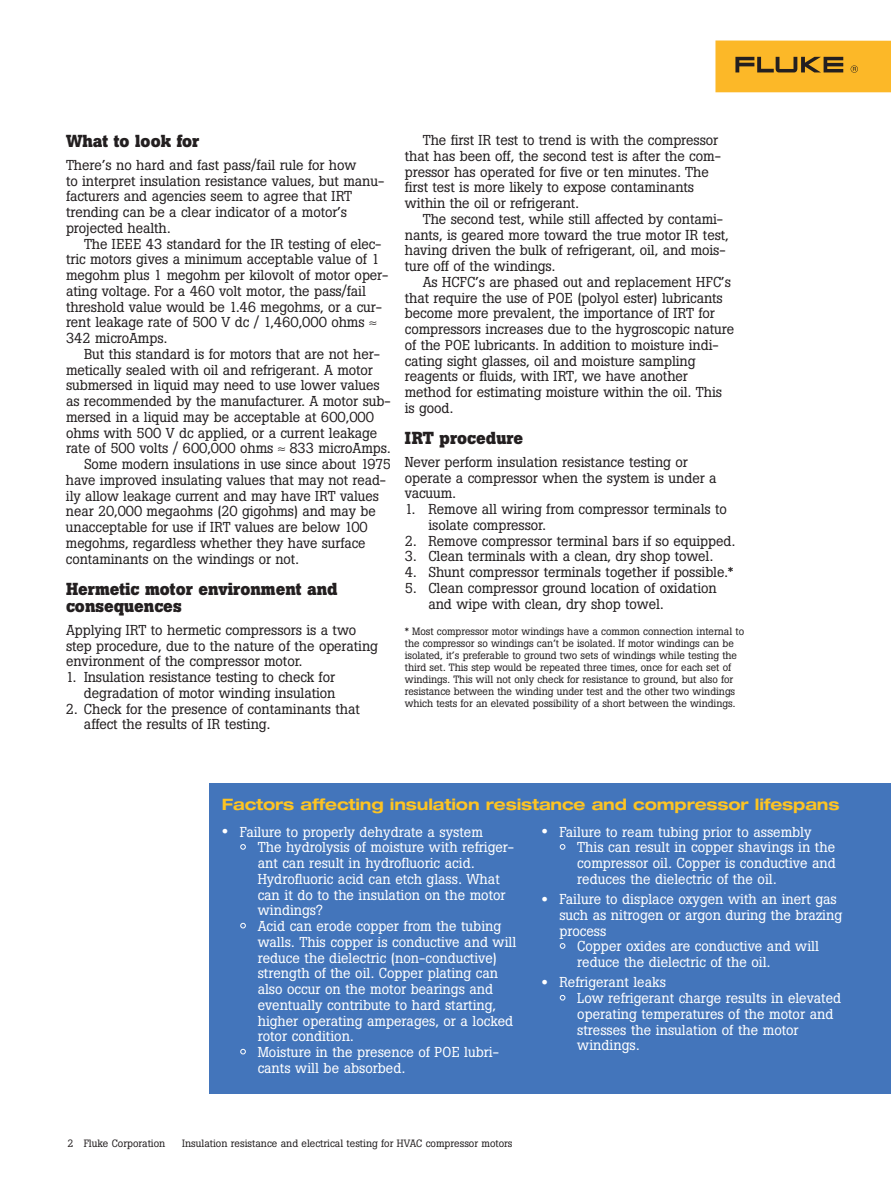
<style>
.page{position:relative;width:891px;height:1188px;background:#fff}
.page>*{position:absolute;margin:0;border:0;box-sizing:border-box;transform-origin:0 0}
.t1{font:700 17.25px/17.2px "Boton";color:#231f20}
.t2{font:700 expanded 15.75px "Helvetica Neue";letter-spacing:-.01em;color:#fec422}
.t3{font:14.25px/15.8px "Boton";letter-spacing:-.005em;color:#231f20}
.t4{font:14.25px/15.8px "Boton";color:#fff}
.t5{font:10.5px/12px "Boton";letter-spacing:-.005em;color:#231f20}
.s1{font-size:19.5px}
.s2{font-size:19.5px;color:#4375bb}
</style>
<div class="page">
<div style="left:209px;top:783px;width:682px;height:311px;background:#4375bb"></div>
<div style="left:715px;top:41px;width:176px;height:51px;background:#fcb828"></div>
<svg style="left:735px;top:57px;width:108px;height:15px"></svg>
<svg style="left:851px;top:65px;width:7px;height:8px"></svg>
<p class="t1" style="left:66px;top:134px;width:135px">What to look for</p>
<p class="t3" style="left:66px;top:158px;width:320px">There’s no hard and fast pass/fail rule for how<br>to interpret insulation resistance values, but manu&shy;facturers and agencies seem to agree that IRT trending can be a clear indicator of a motor’s projected health.</p>
<p class="t3" style="left:66px;top:237px;width:324px;text-indent:18px">The IEEE 43 standard for the IR testing of elec&shy;tric motors gives a minimum acceptable value of 1 megohm plus 1 megohm per kilovolt of motor oper&shy;ating voltage. For a 460 volt motor, the pass/fail threshold value would be 1.46 megohms, or a cur&shy;rent leakage rate of 500 V dc / 1,460,000 ohms ≈ 342 microAmps.</p>
<p class="t3" style="left:84px;top:347px;width:297px">But this standard is for motors that are not her-</p>
<p class="t3" style="left:66px;top:363px;width:308px">metically sealed with oil and refrigerant. A motor</p>
<p class="t3" style="left:66px;top:379px;width:315px">submersed in liquid may need to use lower values</p>
<p class="t3" style="left:66px;top:395px;width:326px">as recommended by the manufacturer. A motor sub-</p>
<p class="t3" style="left:66px;top:410px;width:310px">mersed in a liquid may be acceptable at 600,000</p>
<p class="t3" style="left:66px;top:426px;width:313px">ohms with 500 V dc applied, or a current leakage</p>
<p class="t3" style="left:66px;top:442px;width:326px">rate of 500 volts / 600,000 ohms ≈ 833 microAmps.</p>
<p class="t3" style="left:84px;top:458px;width:308px">Some modern insulations in use since about 1975</p>
<p class="t3" style="left:66px;top:473px;width:322px">have improved insulating values that may not read-</p>
<p class="t3" style="left:66px;top:489px;width:314px">ily allow leakage current and may have IRT values</p>
<p class="t3" style="left:66px;top:505px;width:311px">near 20,000 megaohms (20 gigohms) and may be</p>
<p class="t3" style="left:66px;top:521px;width:303px">unacceptable for use if IRT values are below 100</p>
<p class="t3" style="left:66px;top:536px;width:301px">megohms, regardless whether they have surface</p>
<p class="t3" style="left:66px;top:552px;width:234px">contaminants on the windings or not.</p>
<p class="t1" style="left:66px;top:582px;width:273px">Hermetic motor environment and consequences</p>
<p class="t3" style="left:66px;top:623px;width:314px">Applying IRT to hermetic compressors is a two step procedure, due to the nature of the operating environment of the compressor motor.</p>
<p class="t3" style="left:66px;top:671px;width:271px;text-align:right">1. Insulation resistance testing to check for degradation of motor winding insulation</p>
<p class="t3" style="left:84px;top:702px;width:277px;text-indent:-18px">2. Check for the presence of contaminants that affect the results of IR testing.</p>
<p class="t3" style="left:405px;top:134px;width:318px;text-indent:18px">The first IR test to trend is with the compressor that has been off, the second test is after the com&shy;pressor has operated for five or ten minutes. The first test is more likely to expose contaminants within the oil or refrigerant.</p>
<p class="t3" style="left:405px;top:212px;width:325px;text-indent:18px">The second test, while still affected by contami&shy;nants, is geared more toward the true motor IR test, having driven the bulk of refrigerant, oil, and mois&shy;ture off of the windings.</p>
<p class="t3" style="left:405px;top:275px;width:331px;text-indent:18px">As HCFC’s are phased out and replacement HFC’s that require the use of POE (polyol ester) lubricants become more prevalent, the importance of IRT for compressors increases due to the hygroscopic nature of the POE lubricants. In addition to moisture indi&shy;cating sight glasses, oil and moisture sampling reagents or fluids, with IRT, we have another method for estimating moisture within the oil. This is good.</p>
<p class="t1" style="left:405px;top:431px;width:120px">IRT procedure</p>
<p class="t3" style="left:405px;top:455px;width:313px">Never perform insulation resistance testing or operate a compressor when the system is under a vacuum.</p>
<p class="t3" style="left:428px;top:503px;width:300px;text-indent:-24px">1. Remove all wiring from compressor terminals to isolate compressor.</p>
<p class="t3" style="left:405px;top:534px;width:332px">2. Remove compressor terminal bars if so equipped.</p>
<p class="t3" style="left:405px;top:550px;width:310px">3. Clean terminals with a clean, dry shop towel.</p>
<p class="t3" style="left:405px;top:566px;width:330px">4. Shunt compressor terminals together if possible.*</p>
<p class="t3" style="left:428px;top:581px;width:290px;text-indent:-24px">5. Clean compressor ground location of oxidation and wipe with clean, dry shop towel.</p>
<p class="t5" style="left:405px;top:627px;width:341px">* Most compressor motor windings have a common connection internal to the compressor so windings can’t be isolated. If motor windings can be isolated, it’s preferable to ground two sets of windings while testing the third set. This step would be repeated three times, once for each set of windings. This will not only check for resistance to ground, but also for resistance between the winding under test and the other two windings which tests for an elevated possibility of a short between the windings.</p>
<p class="t2" style="left:222px;top:799px;width:619px">Factors affecting insulation resistance and compressor lifespans</p>
<p class="t4" style="left:222px;top:825px;width:263px"><span class="s1">•</span> Failure to properly dehydrate a system</p>
<p class="t4" style="left:258px;top:841px;width:258px;text-indent:-18px"><span class="s2">•</span> The hydrolysis of moisture with refriger&shy;ant can result in hydrofluoric acid.<br>Hydrofluoric acid can etch glass. What can it do to the insulation on the motor windings?</p>
<p class="t4" style="left:258px;top:920px;width:260px;text-indent:-18px"><span class="s2">•</span> Acid can erode copper from the tubing walls. This copper is conductive and will reduce the dielectric (non-conductive) strength of the oil. Copper plating can also occur on the motor bearings and eventually contribute to hard starting, higher operating amperages, or a locked rotor condition.</p>
<p class="t4" style="left:258px;top:1046px;width:243px;text-indent:-18px"><span class="s2">•</span> Moisture in the presence of POE lubri&shy;cants will be absorbed.</p>
<p class="t4" style="left:541px;top:825px;width:272px"><span class="s1">•</span> Failure to ream tubing prior to assembly</p>
<p class="t4" style="left:577px;top:841px;width:260px;text-align:justify;text-indent:-18px"><span class="s2">•</span> This can result in copper shavings in the compressor oil. Copper is conductive and reduces the dielectric of the oil.</p>
<p class="t4" style="left:559px;top:893px;width:284px;text-indent:-18px"><span class="s1">•</span> Failure to displace oxygen with an inert gas such as nitrogen or argon during the brazing process</p>
<p class="t4" style="left:577px;top:940px;width:243px;text-indent:-18px"><span class="s2">•</span> Copper oxides are conductive and will reduce the dielectric of the oil.</p>
<p class="t4" style="left:541px;top:976px;width:126px"><span class="s1">•</span> Refrigerant leaks</p>
<p class="t4" style="left:577px;top:992px;width:265px;text-indent:-18px"><span class="s2">•</span> Low refrigerant charge results in elevated operating temperatures of the motor and stresses the insulation of the motor windings.</p>
<p class="t5" style="left:68px;top:1139px;width:99px">2 Fluke Corporation</p>
<p class="t5" style="left:182px;top:1139px;width:332px">Insulation resistance and electrical testing for HVAC compressor motors</p>
</div>
